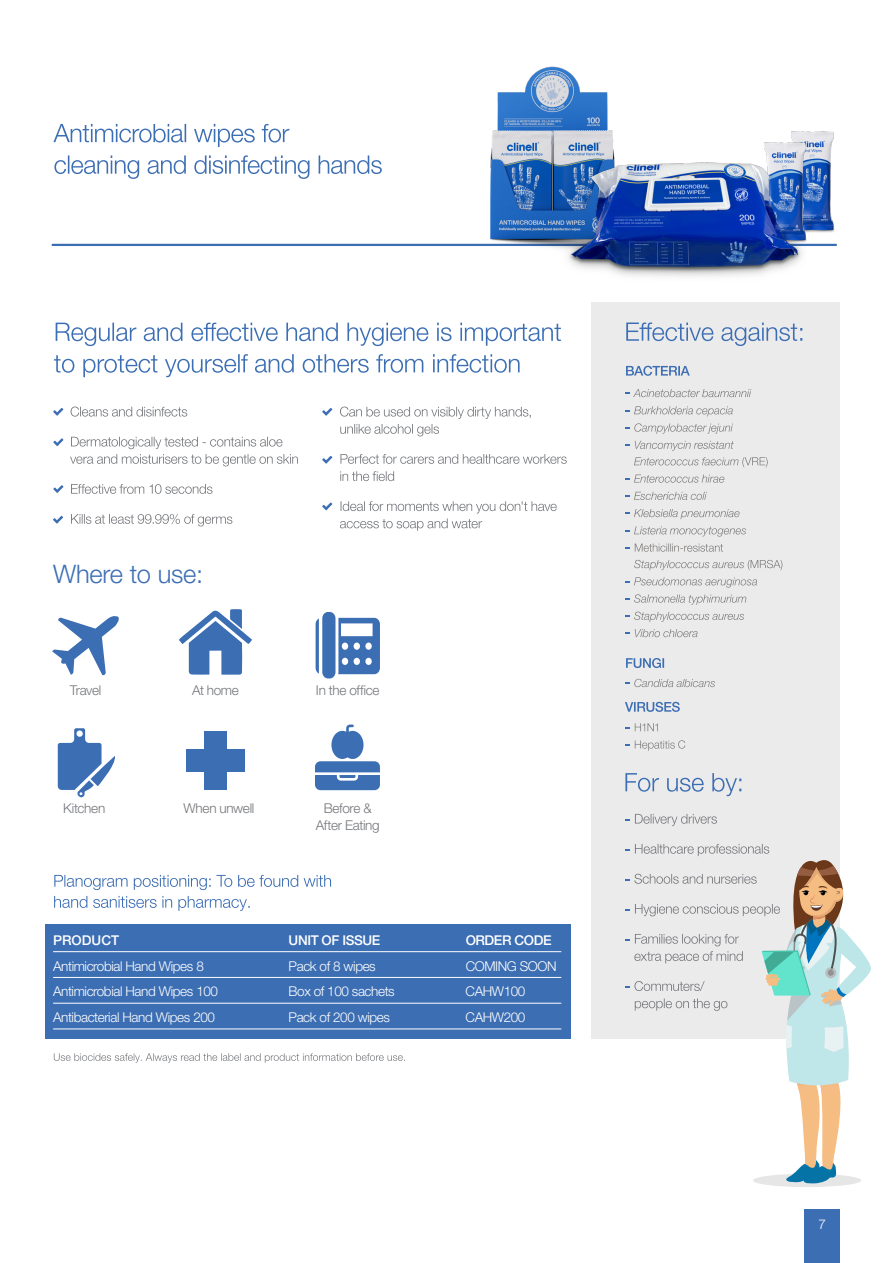
<style>
.page{position:relative;width:893px;height:1263px;background:#fff}
.page>*{position:absolute;margin:0;border:0;box-sizing:border-box;transform-origin:0 0}
.t1{font:300 25.5px "Helvetica Neue LT Pro";letter-spacing:-.01em;color:#3c6eb4}
.t2{font:300 13.5px "Helvetica Neue LT Pro";letter-spacing:-.03em;color:#fff}
.t3{font:300 13.5px/17.2px "Helvetica Neue LT Pro";letter-spacing:-.02em;color:#74767a;text-align:center}
.t4{font:500 13.5px "Helvetica Neue LT Pro";letter-spacing:-.03em;color:#fff}
.t5{font:500 13.5px "Helvetica Neue LT Pro";color:#fff}
</style>
<div class="page">
<img style="left:817px;top:131px;width:18px;height:102px">
<img style="left:764px;top:131px;width:53px;height:113px">
<div style="left:45px;top:924px;width:526px;height:115px;background:#3c6eb4"></div>
<div style="left:592px;top:302px;width:248px;height:737px;background:#ecebeb"></div>
<hr style="left:53px;top:244px;width:783px;height:2px;background:#3c6eb4">
<svg style="left:54px;top:155px;width:328px;height:24px"></svg>
<svg style="left:53px;top:124px;width:236px;height:23px"></svg>
<svg style="left:340px;top:501px;width:217px;height:30px"></svg>
<svg style="left:340px;top:471px;width:54px;height:10px"></svg>
<svg style="left:340px;top:454px;width:227px;height:10px"></svg>
<svg style="left:340px;top:407px;width:191px;height:29px"></svg>
<svg style="left:71px;top:514px;width:161px;height:12px"></svg>
<svg style="left:71px;top:484px;width:141px;height:10px"></svg>
<svg style="left:70px;top:437px;width:228px;height:29px"></svg>
<svg style="left:71px;top:407px;width:116px;height:10px"></svg>
<div style="left:804px;top:1210px;width:36px;height:53px;background:#3c6eb4"></div>
<svg style="left:626px;top:366px;width:64px;height:10px"></svg>
<svg style="left:626px;top:629px;width:71px;height:8px"></svg>
<svg style="left:626px;top:612px;width:118px;height:10px"></svg>
<svg style="left:626px;top:594px;width:120px;height:11px"></svg>
<svg style="left:626px;top:577px;width:131px;height:11px"></svg>
<svg style="left:634px;top:560px;width:148px;height:10px"></svg>
<svg style="left:626px;top:543px;width:97px;height:9px"></svg>
<svg style="left:626px;top:526px;width:120px;height:11px"></svg>
<svg style="left:626px;top:509px;width:113px;height:10px"></svg>
<svg style="left:626px;top:492px;width:81px;height:8px"></svg>
<svg style="left:626px;top:474px;width:98px;height:9px"></svg>
<svg style="left:634px;top:457px;width:134px;height:10px"></svg>
<svg style="left:626px;top:441px;width:108px;height:10px"></svg>
<svg style="left:626px;top:423px;width:107px;height:11px"></svg>
<svg style="left:626px;top:406px;width:107px;height:10px"></svg>
<svg style="left:626px;top:389px;width:125px;height:8px"></svg>
<svg style="left:626px;top:322px;width:176px;height:24px"></svg>
<hr style="left:53px;top:951px;width:508px;height:1px;background:#fff">
<hr style="left:53px;top:977px;width:508px;height:1px;background:#fff">
<hr style="left:53px;top:1003px;width:508px;height:1px;background:#fff">
<hr style="left:53px;top:1028px;width:508px;height:1px;background:#fff">
<svg style="left:54px;top:1053px;width:351px;height:10px"></svg>
<svg style="left:626px;top:679px;width:89px;height:8px"></svg>
<svg style="left:626px;top:740px;width:59px;height:11px"></svg>
<svg style="left:626px;top:723px;width:32px;height:8px"></svg>
<svg style="left:626px;top:658px;width:38px;height:10px"></svg>
<svg style="left:625px;top:702px;width:55px;height:10px"></svg>
<svg style="left:625px;top:773px;width:116px;height:23px"></svg>
<svg style="left:626px;top:814px;width:91px;height:12px"></svg>
<svg style="left:54px;top:896px;width:196px;height:15px"></svg>
<svg style="left:54px;top:875px;width:277px;height:15px"></svg>
<svg style="left:54px;top:354px;width:466px;height:23px"></svg>
<svg style="left:56px;top:323px;width:505px;height:23px"></svg>
<svg style="left:53px;top:408px;width:10px;height:8px"></svg>
<svg style="left:53px;top:438px;width:10px;height:8px"></svg>
<svg style="left:53px;top:485px;width:10px;height:8px"></svg>
<svg style="left:53px;top:516px;width:10px;height:7px"></svg>
<svg style="left:322px;top:408px;width:10px;height:8px"></svg>
<svg style="left:322px;top:456px;width:10px;height:7px"></svg>
<svg style="left:322px;top:502px;width:10px;height:8px"></svg>
<div style="left:753px;top:1174px;width:108px;height:13px;background:#e6e6e6;border-radius:50%"></div>
<svg style="left:626px;top:844px;width:245px;height:340px"></svg>
<div style="left:322px;top:612px;width:13px;height:66px;background:#3c6eb4;border-radius:6px"></div>
<svg style="left:316px;top:618px;width:3px;height:56px"></svg>
<svg style="left:338px;top:618px;width:42px;height:56px"></svg>
<svg style="left:179px;top:609px;width:73px;height:66px"></svg>
<div style="left:204px;top:731px;width:23px;height:59px;background:#3c6eb4"></div>
<div style="left:186px;top:749px;width:59px;height:22px;background:#3c6eb4"></div>
<svg style="left:58px;top:728px;width:57px;height:69px"></svg>
<svg style="left:52px;top:616px;width:67px;height:60px"></svg>
<img style="left:480px;top:66px;width:134px;height:183px">
<img style="left:561px;top:148px;width:245px;height:129px">
<svg style="left:315px;top:724px;width:65px;height:66px"></svg>
<h1 class="t1" style="left:53px;top:558px;width:151px">Where to use:</h1>
<p class="t3" style="left:70px;top:682px;width:33px">Travel</p>
<p class="t3" style="left:192px;top:681px;width:48px">At home</p>
<p class="t3" style="left:316px;top:682px;width:65px">In the office</p>
<p class="t3" style="left:63px;top:799px;width:44px">Kitchen</p>
<p class="t3" style="left:183px;top:799px;width:72px">When unwell</p>
<p class="t3" style="left:316px;top:799px;width:65px">Before &amp;<br>After Eating</p>
<p class="t5" style="left:53px;top:932px;width:68px">PRODUCT</p>
<p class="t4" style="left:289px;top:932px;width:93px">UNIT OF ISSUE</p>
<p class="t4" style="left:466px;top:932px;width:87px">ORDER CODE</p>
<p class="t2" style="left:53px;top:958px;width:152px">Antimicrobial Hand Wipes 8</p>
<p class="t2" style="left:289px;top:958px;width:89px">Pack of 8 wipes</p>
<p class="t2" style="left:466px;top:958px;width:92px">COMING SOON</p>
<p class="t2" style="left:53px;top:983px;width:166px">Antimicrobial Hand Wipes 100</p>
<p class="t2" style="left:289px;top:983px;width:108px">Box of 100 sachets</p>
<p class="t2" style="left:466px;top:983px;width:61px">CAHW100</p>
<p class="t2" style="left:53px;top:1009px;width:163px">Antibacterial Hand Wipes 200</p>
<p class="t2" style="left:289px;top:1009px;width:103px">Pack of 200 wipes</p>
<p class="t2" style="left:466px;top:1009px;width:61px">CAHW200</p>
<p class="t2" style="left:818px;top:1216px;width:9px">7</p>
</div>
